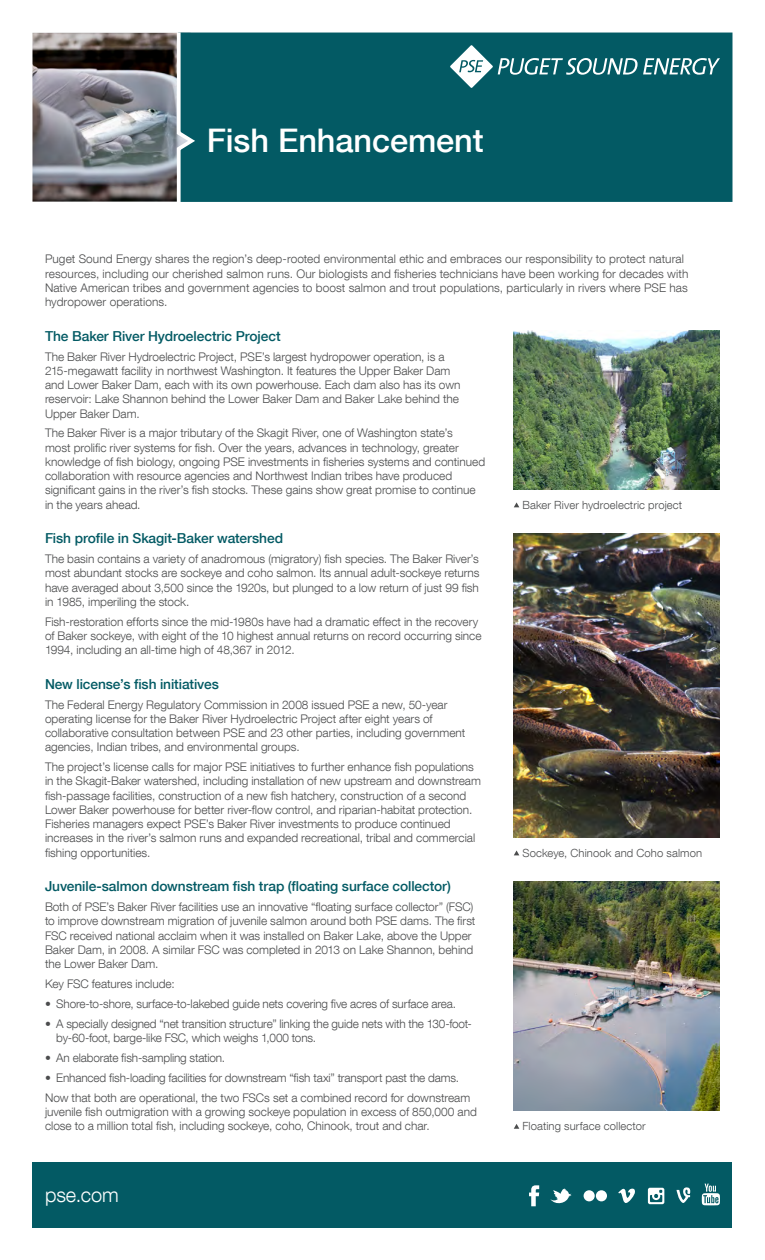
<style>
.page{position:relative;width:765px;height:1260px;background:#fff}
.page>*{position:absolute;margin:0;border:0;box-sizing:border-box;transform-origin:0 0}
.t1{font:500 32.5px "Helvetica Neue LT Com";letter-spacing:-.005em;color:#fff}
.t2{font:300 20px "Helvetica Neue LT Com";color:#fff}
.t3{font:500 13.75px "Helvetica Neue LT Com";letter-spacing:-.005em;color:#035a64}
.t4{font:300 11.88px/14.2px "Helvetica Neue LT Com";color:#4b4c4d}
.t5{font:300 11.25px "Helvetica Neue LT Com";letter-spacing:.01em;color:#4b4c4d}
</style>
<div class="page">
<div style="left:199px;top:33px;width:533px;height:169px;background:#035a64"></div>
<svg style="left:450px;top:45px;width:270px;height:43px;background:#2f777f"></svg>
<svg style="left:32px;top:32px;width:167px;height:170px;background:#71797e"></svg>
<div style="left:32px;top:1162px;width:700px;height:66px;background:#035a64"></div>
<svg style="left:529px;top:1185px;width:10px;height:21px"></svg>
<svg style="left:702px;top:1184px;width:18px;height:21px"></svg>
<svg style="left:618px;top:1189px;width:17px;height:14px"></svg>
<div style="left:596px;top:1190px;width:11px;height:11px;background:#fff;border-radius:50%"></div>
<div style="left:584px;top:1190px;width:11px;height:11px;background:#fff;border-radius:50%"></div>
<svg style="left:550px;top:1189px;width:21px;height:15px"></svg>
<svg style="left:677px;top:1187px;width:14px;height:16px"></svg>
<svg style="left:648px;top:1188px;width:16px;height:16px"></svg>
<img style="left:514px;top:331px;width:206px;height:158px">
<img style="left:514px;top:533px;width:206px;height:304px">
<img style="left:514px;top:881px;width:206px;height:230px">
<svg style="left:514px;top:1124px;width:5px;height:5px"></svg>
<svg style="left:514px;top:502px;width:5px;height:5px"></svg>
<svg style="left:514px;top:850px;width:5px;height:5px"></svg>
<h1 class="t1" style="left:207px;top:121px;width:278px">Fish Enhancement</h1>
<p class="t4" style="left:45px;top:252px;width:645px">Puget Sound Energy shares the region’s deep-rooted environmental ethic and embraces our responsibility to protect natural resources, including our cherished salmon runs. Our biologists and fisheries technicians have been working for decades with Native American tribes and government agencies to boost salmon and trout populations, particularly in rivers where PSE has hydropower operations.</p>
<p class="t3" style="left:45px;top:328px;width:237px">The Baker River Hydroelectric Project</p>
<p class="t4" style="left:45px;top:349px;width:417px">The Baker River Hydroelectric Project, PSE’s largest hydropower operation, is a 215-megawatt facility in northwest Washington. It features the Upper Baker Dam and Lower Baker Dam, each with its own powerhouse. Each dam also has its own reservoir: Lake Shannon behind the Lower Baker Dam and Baker Lake behind the Upper Baker Dam.</p>
<p class="t4" style="left:45px;top:426px;width:442px">The Baker River is a major tributary of the Skagit River, one of Washington state’s<br>most prolific river systems for fish. Over the years, advances in technology, greater knowledge of fish biology, ongoing PSE investments in fisheries systems and continued collaboration with resource agencies and Northwest Indian tribes have produced significant gains in the river’s fish stocks. These gains show great promise to continue in the years ahead.</p>
<p class="t3" style="left:45px;top:530px;width:240px">Fish profile in Skagit-Baker watershed</p>
<p class="t4" style="left:45px;top:551px;width:436px;text-align:justify">The basin contains a variety of anadromous (migratory) fish species. The Baker River’s most abundant stocks are sockeye and coho salmon. Its annual adult-sockeye returns have averaged about 3,500 since the 1920s, but plunged to a low return of just 99 fish in 1985, imperiling the stock.</p>
<p class="t4" style="left:45px;top:614px;width:438px">Fish-restoration efforts since the mid-1980s have had a dramatic effect in the recovery of Baker sockeye, with eight of the 10 highest annual returns on record occurring since<br>1994, including an all-time high of 48,367 in 2012.</p>
<p class="t3" style="left:45px;top:675px;width:175px">New license’s fish initiatives</p>
<p class="t4" style="left:45px;top:697px;width:422px">The Federal Energy Regulatory Commission in 2008 issued PSE a new, 50-year operating license for the Baker River Hydroelectric Project after eight years of collaborative consultation between PSE and 23 other parties, including government agencies, Indian tribes, and environmental groups.</p>
<p class="t4" style="left:45px;top:760px;width:438px">The project’s license calls for major PSE initiatives to further enhance fish populations in the Skagit-Baker watershed, including installation of new upstream and downstream fish-passage facilities, construction of a new fish hatchery, construction of a second Lower Baker powerhouse for better river-flow control, and riparian-habitat protection.<br>Fisheries managers expect PSE’s Baker River investments to produce continued increases in the river’s salmon runs and expanded recreational, tribal and commercial fishing opportunities.</p>
<p class="t3" style="left:45px;top:878px;width:407px">Juvenile-salmon downstream fish trap (floating surface collector)</p>
<p class="t4" style="left:45px;top:899px;width:432px">Both of PSE’s Baker River facilities use an innovative “floating surface collector” (FSC) to improve downstream migration of juvenile salmon around both PSE dams. The first FSC received national acclaim when it was installed on Baker Lake, above the Upper Baker Dam, in 2008. A similar FSC was completed in 2013 on Lake Shannon, behind the Lower Baker Dam.</p>
<p class="t4" style="left:45px;top:976px;width:131px">Key FSC features include:</p>
<p class="t4" style="left:45px;top:996px;width:413px">• Shore-to-shore, surface-to-lakebed guide nets covering five acres of surface area.</p>
<p class="t4" style="left:56px;top:1016px;width:417px;text-indent:-11px">• A specially designed “net transition structure” linking the guide nets with the 130-foot&shy;by-60-foot, barge-like FSC, which weighs 1,000 tons.</p>
<p class="t4" style="left:45px;top:1050px;width:182px">• An elaborate fish-sampling station.</p>
<p class="t4" style="left:45px;top:1070px;width:416px">• Enhanced fish-loading facilities for downstream “fish taxi” transport past the dams.</p>
<p class="t4" style="left:45px;top:1090px;width:434px">Now that both are operational, the two FSCs set a combined record for downstream juvenile fish outmigration with a growing sockeye population in excess of 850,000 and close to a million total fish, including sockeye, coho, Chinook, trout and char.</p>
<h2 class="t2" style="left:45px;top:1183px;width:75px">pse.com</h2>
<p class="t5" style="left:523px;top:498px;width:161px">Baker River hydroelectric project</p>
<p class="t5" style="left:523px;top:846px;width:181px">Sockeye, Chinook and Coho salmon</p>
<p class="t5" style="left:523px;top:1119px;width:125px">Floating surface collector</p>
</div>
